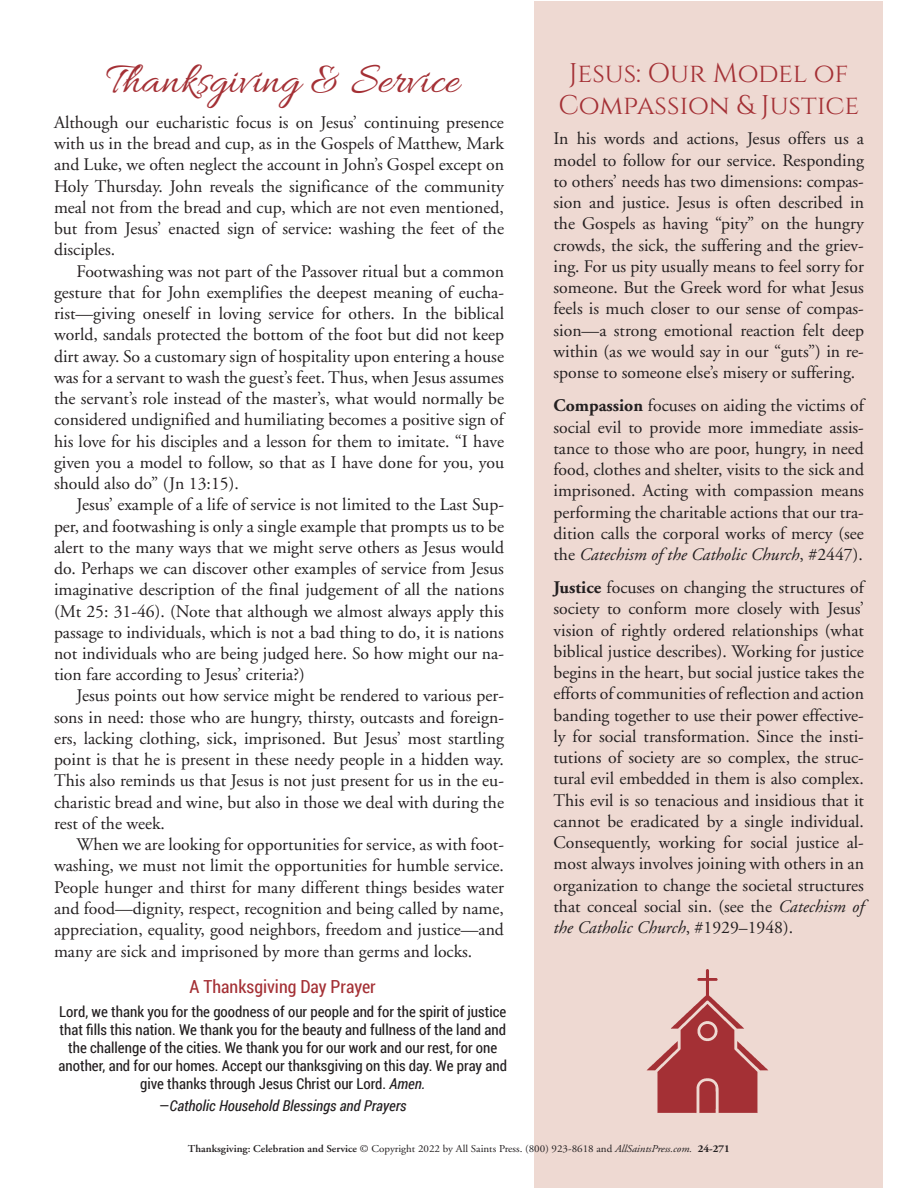
<style>
.page{position:relative;width:918px;height:1188px;background:#fff}
.page>*{position:absolute;margin:0;border:0;box-sizing:border-box;transform-origin:0 0}
.t1{font:45px "Allura";color:#a43035}
.t2{font:27px/32.4px "Cinzel";color:#a43035;text-align:center}
.t3{font:18px "Roboto Condensed";color:#a43035}
.t4{font:17.7px/21.3px "Adobe Garamond";color:#231f20;text-align:justify}
.t5{font:15px/18px "Roboto Condensed";color:#231f20;text-align:center}
.t6{font:italic 15px "Roboto Condensed";color:#231f20}
.t7{font:10.5px "Adobe Garamond";color:#231f20;scale:1.05 1}
.s1{font-style:italic}
.s2{font-style:normal}
.s3{font-weight:700}
.s4{font-weight:600}
</style>
<div class="page">
<div style="left:534px;top:1px;width:349px;height:1187px;background:#eed9d2"></div>
<img style="left:646px;top:969px;width:123px;height:144px">
<p class="t1" style="left:106px;top:55px;width:354px">Thanksgiving &amp; Service</p>
<p class="t4" style="left:54px;top:112px;width:451px">Although our eucharistic focus is on Jesus’ continuing presence</p>
<p class="t4" style="left:54px;top:133px;width:451px">with us in the bread and cup, as in the Gospels of Matthew, Mark</p>
<p class="t4" style="left:54px;top:155px;width:451px">and Luke, we often neglect the account in John’s Gospel except on</p>
<p class="t4" style="left:54px;top:176px;width:451px">Holy Thursday. John reveals the significance of the community</p>
<p class="t4" style="left:54px;top:197px;width:451px">meal not from the bread and cup, which are not even mentioned,</p>
<p class="t4" style="left:54px;top:218px;width:452px">but from Jesus’ enacted sign of service: washing the feet of the</p>
<p class="t4" style="left:54px;top:240px;width:63px">disciples.</p>
<p class="t4" style="left:77px;top:261px;width:429px">Footwashing was not part of the Passover ritual but a common</p>
<p class="t4" style="left:54px;top:282px;width:452px">gesture that for John exemplifies the deepest meaning of eucha-</p>
<p class="t4" style="left:54px;top:303px;width:452px">rist—giving oneself in loving service for others. In the biblical</p>
<p class="t4" style="left:54px;top:325px;width:451px">world, sandals protected the bottom of the foot but did not keep</p>
<p class="t4" style="left:54px;top:346px;width:452px">dirt away. So a customary sign of hospitality upon entering a house</p>
<p class="t4" style="left:54px;top:367px;width:451px">was for a servant to wash the guest’s feet. Thus, when Jesus assumes</p>
<p class="t4" style="left:54px;top:388px;width:452px">the servant’s role instead of the master’s, what would normally be</p>
<p class="t4" style="left:54px;top:410px;width:452px">considered undignified and humiliating becomes a positive sign of</p>
<p class="t4" style="left:54px;top:431px;width:452px">his love for his disciples and a lesson for them to imitate. “I have</p>
<p class="t4" style="left:54px;top:452px;width:452px">given you a model to follow, so that as I have done for you, you</p>
<p class="t4" style="left:54px;top:473px;width:186px">should also do” (Jn 13:15).</p>
<p class="t4" style="left:77px;top:495px;width:429px">Jesus’ example of a life of service is not limited to the Last Sup-</p>
<p class="t4" style="left:54px;top:516px;width:452px">per, and footwashing is only a single example that prompts us to be</p>
<p class="t4" style="left:54px;top:537px;width:452px">alert to the many ways that we might serve others as Jesus would</p>
<p class="t4" style="left:54px;top:558px;width:451px">do. Perhaps we can discover other examples of service from Jesus</p>
<p class="t4" style="left:54px;top:579px;width:452px">imaginative description of the final judgement of all the nations</p>
<p class="t4" style="left:54px;top:601px;width:451px">(Mt 25: 31-46). (Note that although we almost always apply this</p>
<p class="t4" style="left:54px;top:622px;width:451px">passage to individuals, which is not a bad thing to do, it is nations</p>
<p class="t4" style="left:54px;top:643px;width:452px">not individuals who are being judged here. So how might our na-</p>
<p class="t4" style="left:54px;top:664px;width:252px">tion fare according to Jesus’ criteria?)</p>
<p class="t4" style="left:77px;top:686px;width:429px">Jesus points out how service might be rendered to various per-</p>
<p class="t4" style="left:54px;top:707px;width:452px">sons in need: those who are hungry, thirsty, outcasts and foreign-</p>
<p class="t4" style="left:54px;top:728px;width:452px">ers, lacking clothing, sick, imprisoned. But Jesus’ most startling</p>
<p class="t4" style="left:54px;top:749px;width:451px">point is that he is present in these needy people in a hidden way.</p>
<p class="t4" style="left:54px;top:771px;width:452px">This also reminds us that Jesus is not just present for us in the eu-</p>
<p class="t4" style="left:54px;top:792px;width:452px">charistic bread and wine, but also in those we deal with during the</p>
<p class="t4" style="left:54px;top:813px;width:112px">rest of the week.</p>
<p class="t4" style="left:77px;top:834px;width:429px">When we are looking for opportunities for service, as with foot-</p>
<p class="t4" style="left:54px;top:856px;width:451px">washing, we must not limit the opportunities for humble service.</p>
<p class="t4" style="left:54px;top:877px;width:451px">People hunger and thirst for many different things besides water</p>
<p class="t4" style="left:54px;top:898px;width:452px">and food—dignity, respect, recognition and being called by name,</p>
<p class="t4" style="left:54px;top:919px;width:451px">appreciation, equality, good neighbors, freedom and justice—and</p>
<p class="t4" style="left:54px;top:941px;width:420px">many are sick and imprisoned by more than germs and locks.</p>
<p class="t3" style="left:190px;top:974px;width:188px">A Thanksgiving Day Prayer</p>
<p class="t5" style="left:59px;top:1002px;width:450px">Lord, we thank you for the goodness of our people and for the spirit of justice that fills this nation. We thank you for the beauty and fullness of the land and the challenge of the cities. We thank you for our work and our rest, for one another, and for our homes. Accept our thanksgiving on this day. We pray and give thanks through Jesus Christ our Lord. <span class="s1">Amen.</span></p>
<p class="t6" style="left:159px;top:1095px;width:249px"><span class="s2">—</span>Catholic Household Blessings and Prayers</p>
<p class="t2" style="left:558px;top:56px;width:302px">Jesus: Our Model of<br>Compassion &amp; Justice</p>
<p class="t4" style="left:554px;top:129px;width:312px">In his words and actions, Jesus offers us a model to follow for our service. Responding to others’ needs has two dimensions: compas&shy;sion and justice. Jesus is often described in the Gospels as having “pity” on the hungry crowds, the sick, the suffering and the griev&shy;ing. For us pity usually means to feel sorry for someone. But the Greek word for what Jesus feels is much closer to our sense of compas&shy;sion—a strong emotional reaction felt deep within (as we would say in our “guts”) in re&shy;sponse to someone else’s misery or suffering.</p>
<p class="t4" style="left:554px;top:396px;width:312px"><span class="s3">Compassion</span> focuses on aiding the victims of social evil to provide more immediate assis&shy;tance to those who are poor, hungry, in need food, clothes and shelter, visits to the sick and imprisoned. Acting with compassion means performing the charitable actions that our tra&shy;dition calls the corporal works of mercy (see the <span class="s1">Catechism of the Catholic Church</span>, #2447).</p>
<p class="t4" style="left:554px;top:577px;width:312px"><span class="s3">Justice</span> focuses on changing the structures of society to conform more closely with Jesus’ vision of rightly ordered relationships (what biblical justice describes). Working for justice begins in the heart, but social justice takes the efforts of communities of reflection and action banding together to use their power effective&shy;ly for social transformation. Since the insti&shy;tutions of society are so complex, the struc&shy;tural evil embedded in them is also complex.<br>This evil is so tenacious and insidious that it cannot be eradicated by a single individual.<br>Consequently, working for social justice al&shy;most always involves joining with others in an organization to change the societal structures that conceal social sin. (see the <span class="s1">Catechism of the Catholic Church</span>, #1929–1948).</p>
<p class="t7" style="left:188px;top:1143px;width:518px"><span class="s4">Thanksgiving: Celebration and Service</span> © Copyright 2022 by All Saints Press. (800) 923-8618 and <span class="s1">AllSaintsPress.com.</span> <span class="s3">24-271</span></p>
</div>
